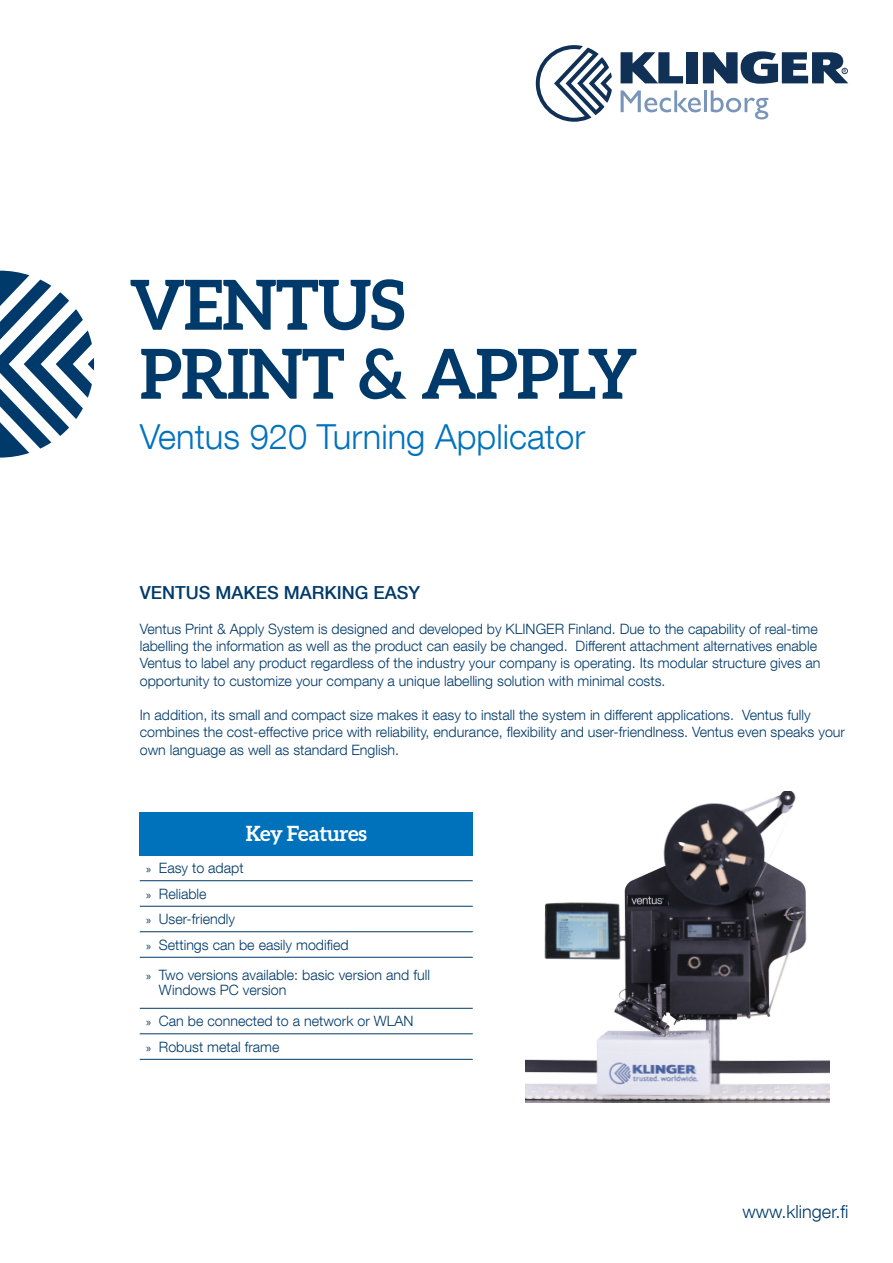
<style>
.page{position:relative;width:893px;height:1263px;background:#fff}
.page>*{position:absolute;margin:0;border:0;box-sizing:border-box;transform-origin:0 0}
.t1{font:700 69px "Aleo";letter-spacing:-.02em;color:#003a6a}
.t2{font:300 34.5px "Helvetica Neue LT Com";color:#0072bc}
.Taulukko_-_otsikko{font:700 21px "Aleo";letter-spacing:-.02em;color:#fff}
.t3{font:500 18px "Helvetica Neue LT Com";color:#003a6a}
.t4{font:300 18px "Helvetica Neue LT Com";color:#003a6a}
.Leipäteksti{font:300 14.25px/17.2px "Helvetica Neue LT Com";color:#003a6a}
.s1{font-family:"Myriad Pro";font-weight:400;font-size:12px}
</style>
<div class="page">
<img style="left:526px;top:792px;width:304px;height:310px">
<div style="left:140px;top:812px;width:333px;height:43px;background:#0072bc"></div>
<hr style="left:140px;top:957px;width:333px;height:1px;background:#003a6a">
<hr style="left:140px;top:1008px;width:333px;height:1px;background:#003a6a">
<hr style="left:140px;top:1033px;width:333px;height:1px;background:#003a6a">
<hr style="left:140px;top:1059px;width:333px;height:1px;background:#003a6a">
<hr style="left:140px;top:880px;width:333px;height:1px;background:#003a6a">
<hr style="left:140px;top:906px;width:333px;height:1px;background:#003a6a">
<hr style="left:140px;top:931px;width:333px;height:1px;background:#003a6a">
<div style="left:686px;top:52px;width:11px;height:31px;background:#113056"></div>
<svg style="left:621px;top:52px;width:62px;height:31px"></svg>
<svg style="left:703px;top:51px;width:145px;height:33px"></svg>
<svg style="left:536px;top:45px;width:76px;height:77px"></svg>
<svg style="left:621px;top:90px;width:80px;height:22px"></svg>
<hr style="left:704px;top:90px;width:3px;height:22px;background:#7a95b8">
<svg style="left:711px;top:90px;width:57px;height:29px"></svg>
<svg style="left:0;top:271px;width:94px;height:187px"></svg>
<p class="t1" style="left:129px;top:265px;width:277px">VENTUS</p>
<p class="t1" style="left:140px;top:334px;width:499px">PRINT &amp; APPLY</p>
<p class="t2" style="left:140px;top:415px;width:447px">Ventus 920 Turning Applicator</p>
<p class="t3" style="left:140px;top:582px;width:282px">VENTUS MAKES MARKING EASY</p>
<p class="Leipäteksti" style="left:140px;top:620px;width:682px">Ventus Print &amp; Apply System is designed and developed by KLINGER Finland. Due to the capability of real-time labelling the information as well as the product can easily be changed. Different attachment alternatives enable Ventus to label any product regardless of the industry your company is operating. Its modular structure gives an opportunity to customize your company a unique labelling solution with minimal costs.</p>
<p class="Leipäteksti" style="left:140px;top:706px;width:707px">In addition, its small and compact size makes it easy to install the system in different applications. Ventus fully combines the cost-effective price with reliability, endurance, flexibility and user-friendlness. Ventus even speaks your own language as well as standard English.</p>
<p class="Taulukko_-_otsikko" style="left:246px;top:821px;width:123px">Key Features</p>
<p class="Leipäteksti" style="left:146px;top:859px;width:99px"><span class="s1">»</span> Easy to adapt</p>
<p class="Leipäteksti" style="left:146px;top:884px;width:62px"><span class="s1">»</span> Reliable</p>
<p class="Leipäteksti" style="left:146px;top:910px;width:91px"><span class="s1">»</span> User-friendly</p>
<p class="Leipäteksti" style="left:146px;top:935px;width:204px"><span class="s1">»</span> Settings can be easily modified</p>
<p class="Leipäteksti" style="left:159px;top:967px;width:273px;line-height:15px;text-indent:-13px"><span class="s1">»</span> Two versions available: basic version and full<br>Windows PC version</p>
<p class="Leipäteksti" style="left:146px;top:1012px;width:269px"><span class="s1">»</span> Can be connected to a network or WLAN</p>
<p class="Leipäteksti" style="left:146px;top:1038px;width:135px"><span class="s1">»</span> Robust metal frame</p>
<p class="t4" style="left:743px;top:1200px;width:107px">www.klinger.fi</p>
</div>
